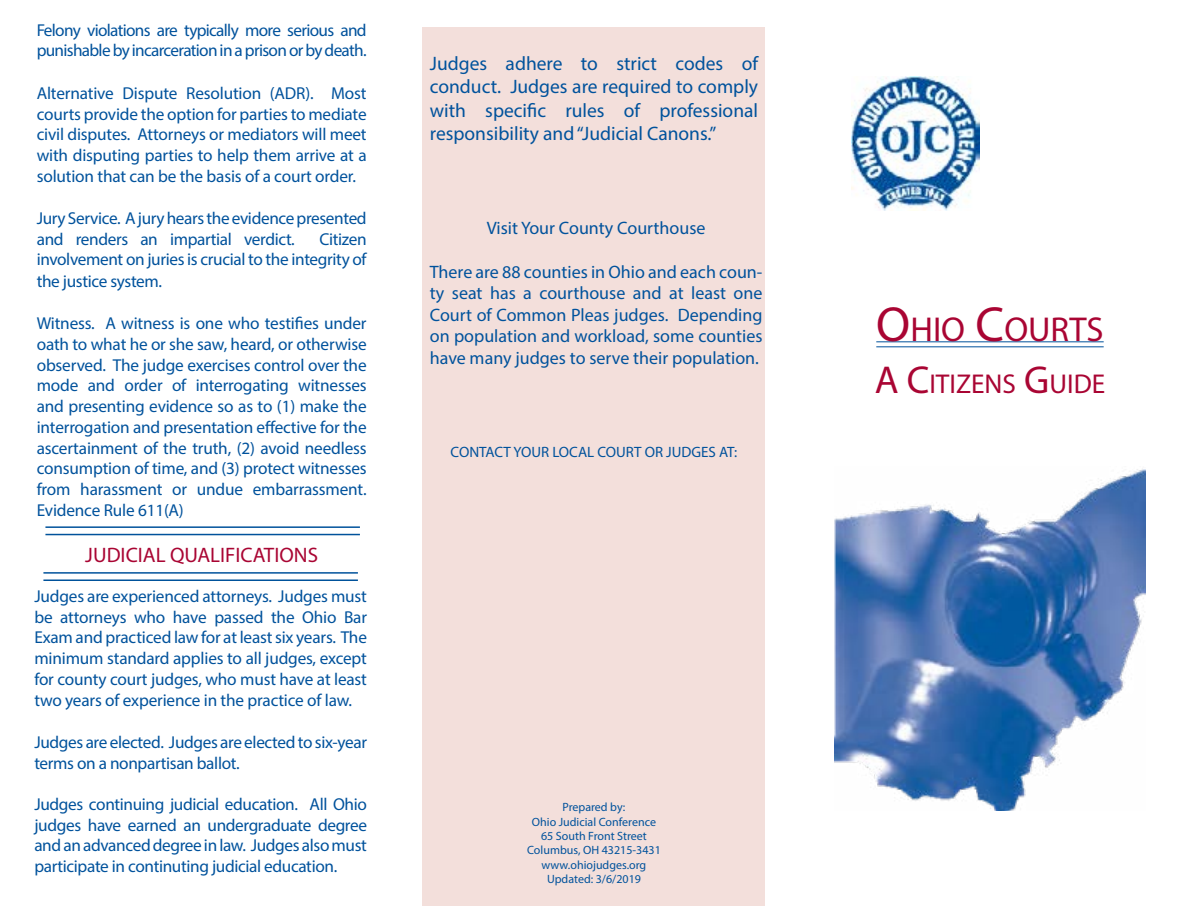
<style>
.page{position:relative;width:1188px;height:918px;background:#fff}
.page>*{position:absolute;margin:0;border:0;box-sizing:border-box;transform-origin:0 0}
.t1{font:34.65px "Myriad Pro";color:#a90533}
.t2{font:27.3px "Myriad Pro";color:#a90533}
.t3{font:21px "Myriad Pro";color:#a90533}
.t4{font:19.5px/23.4px "Myriad Pro";color:#00529c;text-align:justify}
.t5{font:18px/21.6px "Myriad Pro";color:#00529c;text-align:justify}
.t6{font:17.25px/20.7px "Myriad Pro";letter-spacing:-.02em;color:#00529c;text-align:justify}
.t7{font:17.25px/20.7px "Myriad Pro";letter-spacing:-.04em;color:#00529c}
.t8{font:15px "Myriad Pro";color:#00529c}
.t9{font:12px/14.4px "Myriad Pro";color:#00529c;text-align:center}
.s1{font-size:49.5px}
.s2{font-size:39px}
</style>
<div class="page">
<div style="left:423px;top:27px;width:342px;height:879px;background:#f3dfdb"></div>
<img style="left:852px;top:77px;width:128px;height:133px">
<hr style="left:876px;top:341px;width:228px;height:1px;background:#00529c">
<hr style="left:876px;top:346px;width:228px;height:1px;background:#00529c">
<img style="left:835px;top:469px;width:310px;height:342px">
<hr style="left:45px;top:526px;width:315px;height:2px;background:#00529b">
<hr style="left:45px;top:534px;width:315px;height:1px;background:#00529b">
<hr style="left:43px;top:572px;width:315px;height:2px;background:#00529b">
<hr style="left:43px;top:580px;width:315px;height:1px;background:#00529b">
<p class="t7" style="left:37px;top:19px;width:331px">Felony violations are typically more serious and punishable by incarceration in a prison or by death.</p>
<p class="t6" style="left:37px;top:83px;width:331px">Alternative Dispute Resolution (ADR). Most courts provide the option for parties to mediate civil disputes. Attorneys or mediators will meet with disputing parties to help them arrive at a solution that can be the basis of a court order.</p>
<p class="t6" style="left:37px;top:208px;width:331px">Jury Service. A jury hears the evidence presented and renders an impartial verdict.</p>
<p class="t6" style="left:37px;top:228px;width:331px;line-height:21.1px;text-indent:283px">Citizen involvement on juries is crucial to the integrity of the justice system.</p>
<p class="t6" style="left:37px;top:313px;width:331px">Witness. A witness is one who testifies under oath to what he or she saw, heard, or otherwise observed. The judge exercises control over the mode and order of interrogating witnesses and presenting evidence so as to (1) make the interrogation and presentation effective for the ascertainment of the truth, (2) avoid needless consumption of time, and (3) protect witnesses from harassment or undue embarrassment.<br>Evidence Rule 611(A)</p>
<p class="t3" style="left:85px;top:542px;width:234px">JUDICIAL QUALIFICATIONS</p>
<p class="t6" style="left:34px;top:586px;width:334px">Judges are experienced attorneys. Judges must be attorneys who have passed the Ohio Bar Exam and practiced law for at least six years. The minimum standard applies to all judges, except for county court judges, who must have at least two years of experience in the practice of law.</p>
<p class="t6" style="left:34px;top:731px;width:334px">Judges are elected. Judges are elected to six-year terms on a nonpartisan ballot.</p>
<p class="t6" style="left:34px;top:794px;width:334px">Judges continuing judicial education. All Ohio judges have earned an undergraduate degree and an advanced degree in law. Judges also must participate in continuting judicial education.</p>
<p class="t4" style="left:430px;top:51px;width:330px">Judges adhere to strict codes of conduct. Judges are required to comply with specific rules of professional responsibility and “Judicial Canons.”</p>
<p class="t5" style="left:487px;top:217px;width:220px">Visit Your County Courthouse</p>
<p class="t5" style="left:430px;top:261px;width:334px">There are 88 counties in Ohio and each coun&shy;ty seat has a courthouse and at least one Court of Common Pleas judges. Depending on population and workload, some counties have many judges to serve their population.</p>
<p class="t8" style="left:451px;top:442px;width:288px">CONTACT YOUR LOCAL COURT OR JUDGES AT:</p>
<p class="t9" style="left:527px;top:800px;width:135px">Prepared by:<br>Ohio Judicial Conference<br>65 South Front Street<br>Columbus, OH 43215-3431 www.ohiojudges.org<br>Updated: 3/6/2019</p>
<h1 class="t1" style="left:876px;top:308px;width:229px"><span class="s1">O</span>HIO <span class="s1">C</span>OURTS</h1>
<h2 class="t2" style="left:875px;top:367px;width:232px"><span class="s2">A C</span>ITIZENS <span class="s2">G</span>UIDE</h2>
</div>
